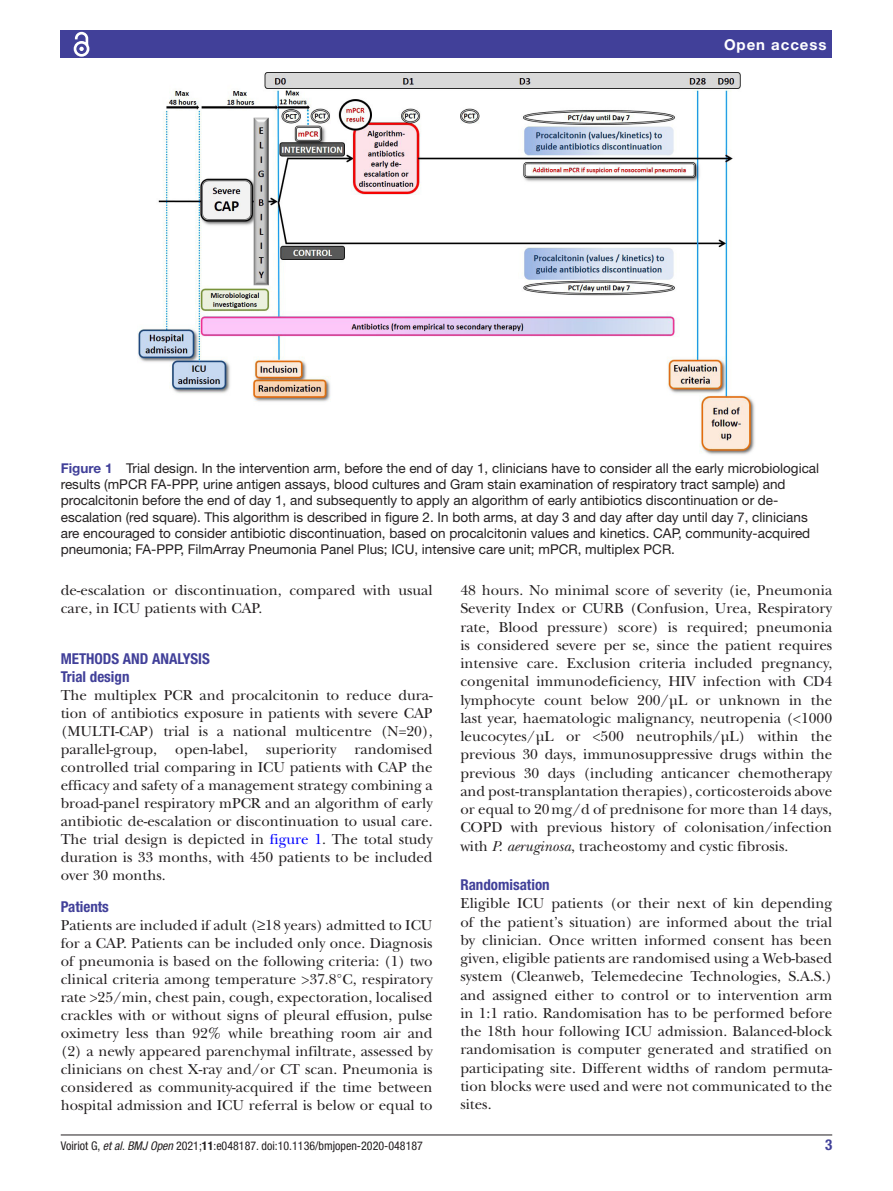
<style>
.page{position:relative;width:893px;height:1191px;background:#fff}
.page>*{position:absolute;margin:0;border:0;box-sizing:border-box;transform-origin:0 0}
.t1{font:15px/18.3px "New Baskerville";color:#231f20;text-align:justify}
.t2{font:700 condensed 15px/18px "Helvetica Neue LT Std";color:#414099}
.t3{font:700 15px "Helvetica Neue LT Std";letter-spacing:.065em;color:#fff}
.t4{font:13.5px/16.2px "Helvetica Neue LT Std";color:#231f20}
.t5{font:condensed 12px "Helvetica Neue LT Std";color:#231f20}
.s1{font-weight:700;color:#414099}
.s2{color:#00f}
.s3{font-style:italic}
.s4{font-weight:700}
</style>
<div class="page">
<hr style="left:61px;top:1134px;width:771px;height:1px;background:#231f20">
<div style="left:61px;top:31px;width:771px;height:27px;background:#414099"></div>
<svg style="left:73px;top:31px;width:17px;height:26px"></svg>
<img style="left:138px;top:73px;width:617px;height:382px">
<p class="t3" style="left:724px;top:35px;width:104px">Open access</p>
<p class="t4" style="left:61px;top:460px;width:760px"><span class="s1">Figure 1</span> Trial design. In the intervention arm, before the end of day 1, clinicians have to consider all the early microbiological results (mPCR FA-PPP, urine antigen assays, blood cultures and Gram stain examination of respiratory tract sample) and procalcitonin before the end of day 1, and subsequently to apply an algorithm of early antibiotics discontinuation or de&shy;escalation (red square). This algorithm is described in figure 2. In both arms, at day 3 and day after day until day 7, clinicians are encouraged to consider antibiotic discontinuation, based on procalcitonin values and kinetics. CAP, community-acquired pneumonia; FA-PPP, FilmArray Pneumonia Panel Plus; ICU, intensive care unit; mPCR, multiplex PCR.</p>
<p class="t1" style="left:61px;top:581px;width:373px">de-escalation or discontinuation, compared with usual care, in ICU patients with CAP.</p>
<p class="t2" style="left:61px;top:649px;width:151px">METHODS AND ANALYSIS<br>Trial design</p>
<p class="t1" style="left:61px;top:686px;width:373px">The multiplex PCR and procalcitonin to reduce dura&shy;tion of antibiotics exposure in patients with severe CAP (MULTI-CAP) trial is a national multicentre (N=20), parallel-group, open-label, superiority randomised controlled trial comparing in ICU patients with CAP the efficacy and safety of a management strategy combining a broad-panel respiratory mPCR and an algorithm of early antibiotic de-escalation or discontinuation to usual care.<br>The trial design is depicted in <span class="s2">figure 1</span>. The total study duration is 33 months, with 450 patients to be included over 30 months.</p>
<p class="t2" style="left:61px;top:897px;width:50px">Patients</p>
<p class="t1" style="left:61px;top:915px;width:373px">Patients are included if adult (≥18 years) admitted to ICU for a CAP. Patients can be included only once. Diagnosis of pneumonia is based on the following criteria: (1) two clinical criteria among temperature &gt;37.8°C, respiratory rate &gt;25/min, chest pain, cough, expectoration, localised crackles with or without signs of pleural effusion, pulse oximetry less than 92% while breathing room air and (2) a newly appeared parenchymal infiltrate, assessed by clinicians on chest X-ray and/or CT scan. Pneumonia is considered as community-acquired if the time between hospital admission and ICU referral is below or equal to</p>
<p class="t1" style="left:460px;top:581px;width:373px">48 hours. No minimal score of severity (ie, Pneumonia Severity Index or CURB (Confusion, Urea, Respiratory rate, Blood pressure) score) is required; pneumonia is considered severe per se, since the patient requires intensive care. Exclusion criteria included pregnancy, congenital immunodeficiency, HIV infection with CD4 lymphocyte count below 200/µL or unknown in the last year, haematologic malignancy, neutropenia (&lt;1000 leucocytes/µL or &lt;500 neutrophils/µL) within the previous 30 days, immunosuppressive drugs within the previous 30 days (including anticancer chemotherapy and post-transplantation therapies), corticosteroids above or equal to 20mg/d of prednisone for more than 14 days, COPD with previous history of colonisation/infection with <span class="s3">P. aeruginosa</span>, tracheostomy and cystic fibrosis.</p>
<p class="t2" style="left:460px;top:875px;width:91px">Randomisation</p>
<p class="t1" style="left:460px;top:894px;width:373px">Eligible ICU patients (or their next of kin depending of the patient’s situation) are informed about the trial by clinician. Once written informed consent has been given, eligible patients are randomised using a Web-based system (Cleanweb, Telemedecine Technologies, S.A.S.) and assigned either to control or to intervention arm in 1:1 ratio. Randomisation has to be performed before the 18th hour following ICU admission. Balanced-block randomisation is computer generated and stratified on participating site. Different widths of random permuta&shy;tion blocks were used and were not communicated to the sites.</p>
<p class="t5" style="left:61px;top:1138px;width:364px">Voiriot G, <span class="s3">et al</span>. <span class="s3">BMJ Open</span> 2021;<span class="s4">11</span>:e048187. doi:10.1136/bmjopen-2020-048187</p>
<p class="t2" style="left:825px;top:1135px;width:9px">3</p>
</div>
